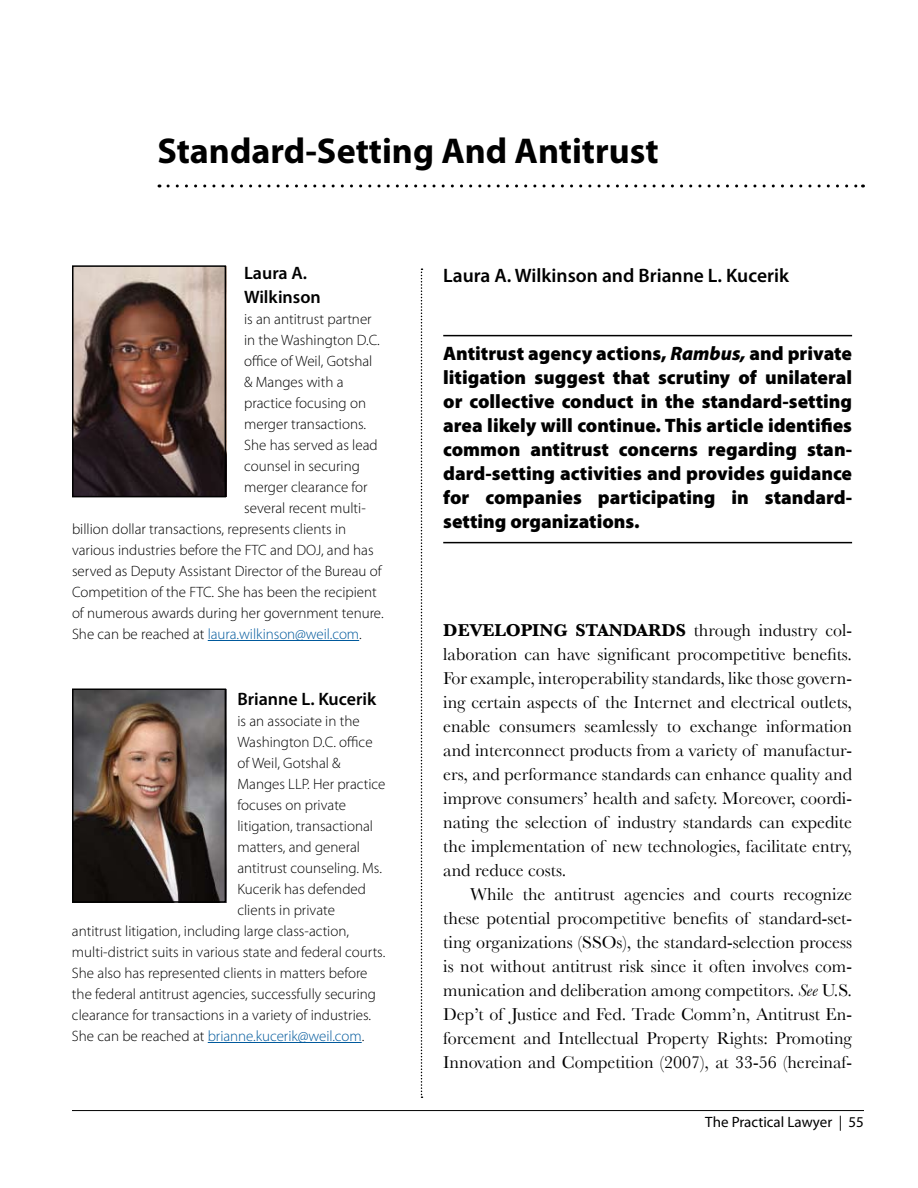
<style>
.page{position:relative;width:918px;height:1188px;background:#fff}
.page>*{position:absolute;margin:0;border:0;box-sizing:border-box;transform-origin:0 0}
.t1{font:700 36px "Myriad Pro";color:#000}
.t2{font:900 19.5px/24px "Myriad Pro";color:#000;text-align:justify}
.t3{font:600 19.5px "Myriad Pro";color:#000}
.t4{font:18px/24px "Baskerville";color:#000;text-align:justify}
.t5{font:600 18px/24px "Myriad Pro";color:#000}
.t6{font:300 15px "Myriad Pro";color:#000}
.t7{font:300 15px "Myriad Pro";letter-spacing:-.005em;color:#00599c}
.t8{font:15px "Myriad Pro";color:#000}
.s1{color:#000}
.s2{font-style:italic}
.s3{font-weight:700}
</style>
<div class="page">
<hr style="left:72px;top:1110px;width:792px;height:1px;background:#000">
<hr style="left:443px;top:335px;width:409px;height:1px;background:#000">
<hr style="left:443px;top:542px;width:409px;height:1px;background:#000">
<hr style="left:208px;top:640px;width:151px;height:1px;background:#00599c">
<hr style="left:208px;top:1042px;width:154px;height:1px;background:#00599c">
<svg style="left:421px;top:268px;width:2px;height:830px"></svg>
<svg style="left:168px;top:184px;width:695px;height:3px"></svg>
<img style="left:75px;top:268px;width:148px;height:226px">
<div style="left:72px;top:265px;width:154px;height:232px;border:2px solid #000"></div>
<img style="left:75px;top:691px;width:148px;height:209px">
<div style="left:72px;top:688px;width:154px;height:215px;border:2px solid #000"></div>
<h1 class="t1" style="left:158px;top:128px;width:503px">Standard-Setting And Antitrust</h1>
<p class="t5" style="left:244px;top:261px;width:78px">Laura A.<br>Wilkinson</p>
<p class="t6" style="left:244px;top:310px;width:129px">is an antitrust partner</p>
<p class="t6" style="left:244px;top:331px;width:137px">in the Washington D.C.</p>
<p class="t6" style="left:244px;top:352px;width:130px">office of Weil, Gotshal</p>
<p class="t6" style="left:244px;top:373px;width:101px">&amp; Manges with a</p>
<p class="t6" style="left:244px;top:394px;width:123px">practice focusing on</p>
<p class="t6" style="left:244px;top:415px;width:123px">merger transactions.</p>
<p class="t6" style="left:244px;top:436px;width:135px">She has served as lead</p>
<p class="t6" style="left:244px;top:457px;width:117px">counsel in securing</p>
<p class="t6" style="left:244px;top:478px;width:125px">merger clearance for</p>
<p class="t6" style="left:244px;top:499px;width:123px">several recent multi-</p>
<p class="t6" style="left:72px;top:520px;width:276px">billion dollar transactions, represents clients in</p>
<p class="t6" style="left:72px;top:541px;width:303px">various industries before the FTC and DOJ, and has</p>
<p class="t6" style="left:72px;top:562px;width:311px">served as Deputy Assistant Director of the Bureau of</p>
<p class="t6" style="left:72px;top:583px;width:306px">Competition of the FTC. She has been the recipient</p>
<p class="t6" style="left:72px;top:604px;width:313px">of numerous awards during her government tenure.</p>
<p class="t7" style="left:72px;top:625px;width:291px"><span class="s1">She can be reached at</span> laura.wilkinson@weil.com<span class="s1">.</span></p>
<p class="t5" style="left:237px;top:687px;width:140px">Brianne L. Kucerik</p>
<p class="t6" style="left:237px;top:712px;width:124px">is an associate in the</p>
<p class="t6" style="left:237px;top:733px;width:137px">Washington D.C. office</p>
<p class="t6" style="left:237px;top:754px;width:105px">of Weil, Gotshal &amp;</p>
<p class="t6" style="left:237px;top:775px;width:150px">Manges LLP. Her practice</p>
<p class="t6" style="left:237px;top:796px;width:110px">focuses on private</p>
<p class="t6" style="left:237px;top:817px;width:137px">litigation, transactional</p>
<p class="t6" style="left:237px;top:838px;width:124px">matters, and general</p>
<p class="t6" style="left:237px;top:859px;width:146px">antitrust counseling. Ms.</p>
<p class="t6" style="left:237px;top:880px;width:130px">Kucerik has defended</p>
<p class="t6" style="left:237px;top:901px;width:99px">clients in private</p>
<p class="t6" style="left:72px;top:922px;width:279px">antitrust litigation, including large class-action,</p>
<p class="t6" style="left:72px;top:943px;width:315px">multi-district suits in various state and federal courts.</p>
<p class="t6" style="left:72px;top:964px;width:297px">She also has represented clients in matters before</p>
<p class="t6" style="left:72px;top:985px;width:306px">the federal antitrust agencies, successfully securing</p>
<p class="t6" style="left:72px;top:1006px;width:301px">clearance for transactions in a variety of industries.</p>
<p class="t7" style="left:72px;top:1027px;width:294px"><span class="s1">She can be reached at</span> brianne.kucerik@weil.com<span class="s1">.</span></p>
<p class="t3" style="left:443px;top:263px;width:347px">Laura A. Wilkinson and Brianne L. Kucerik</p>
<p class="t2" style="left:443px;top:341px;width:410px">Antitrust agency actions, <span class="s2">Rambus,</span> and private litigation suggest that scrutiny of unilateral or collective conduct in the standard-setting area likely will continue. This article identifies common antitrust concerns regarding stan&shy;dard-setting activities and provides guidance for companies participating in standard&shy;setting organizations.</p>
<p class="t4" style="left:443px;top:618px;width:410px"><span class="s3">DEVELOPING STANDARD S</span> through industry col&shy;laboration can have significant procompetitive benefits.<br>For example, interoperability standards, like those govern&shy;ing certain aspects of the Internet and electrical outlets, enable consumers seamlessly to exchange information and interconnect products from a variety of manufactur&shy;ers, and performance standards can enhance quality and improve consumers’ health and safety. Moreover, coordi&shy;nating the selection of industry standards can expedite the implementation of new technologies, facilitate entry, and reduce costs.</p>
<p class="t4" style="left:443px;top:882px;width:410px;text-indent:27px">While the antitrust agencies and courts recognize these potential procompetitive benefits of standard-set&shy;ting organizations (SSOs), the standard-selection process is not without antitrust risk since it often involves com&shy;munication and deliberation among competitors. <span class="s2">See</span> U.S.<br>Dep’t of Justice and Fed. Trade Comm’n, Antitrust En&shy;forcement and Intellectual Property Rights: Promoting Innovation and Competition (2007), at 33-56 (hereinaf-</p>
<p class="t8" style="left:705px;top:1113px;width:160px">The Practical Lawyer | 55</p>
</div>
